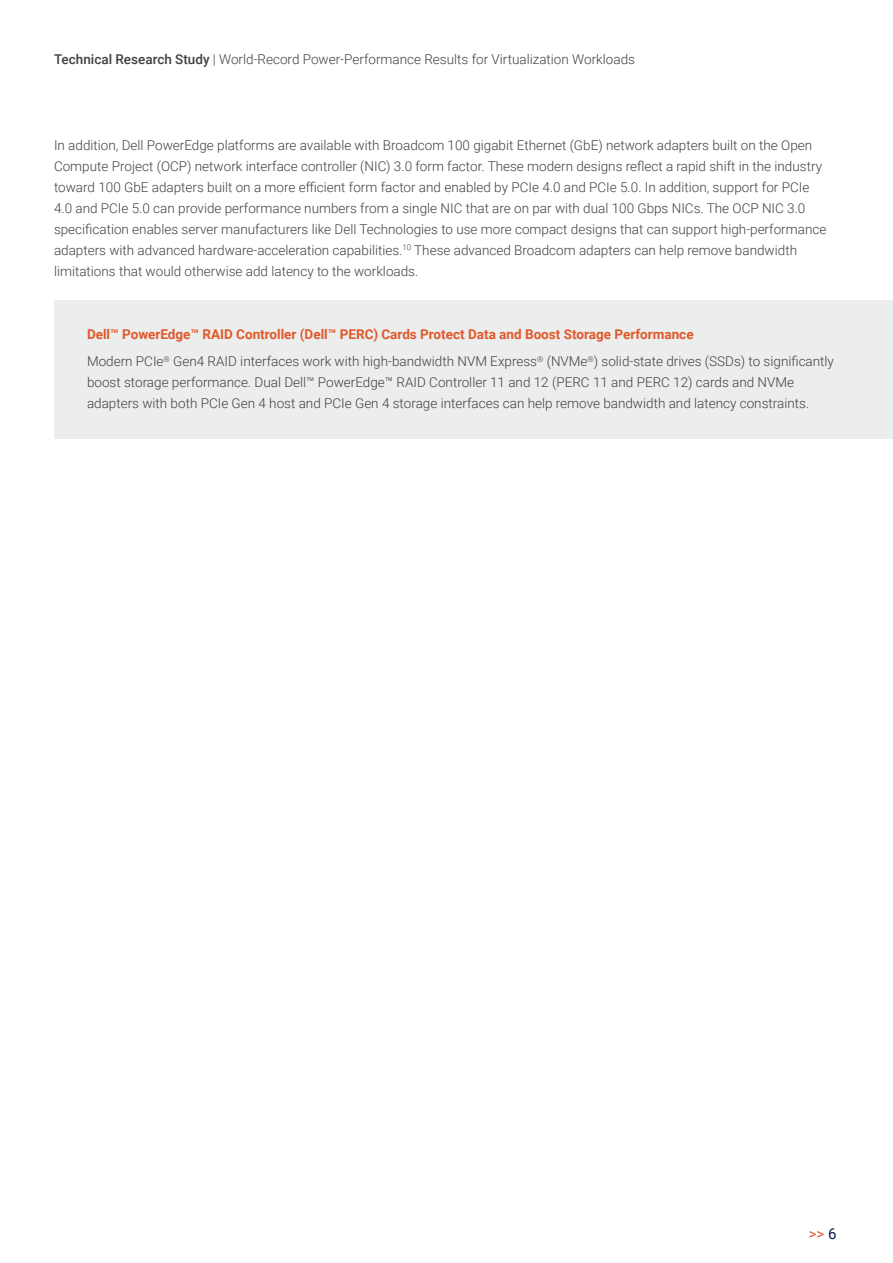
<style>
.page{position:relative;width:893px;height:1263px;background:#fff}
.page>*{position:absolute;margin:0;border:0;box-sizing:border-box;transform-origin:0 0}
.t1{font:15px "Roboto";color:#e0592a}
.P__Body_Copy{font:300 13.5px/21px "Roboto";color:#414042}
.P__H2{font:700 13.5px "Roboto";color:#e0592a}
.s1{font-weight:500}
.s2{color:#021d49}
</style>
<div class="page">
<div style="left:54px;top:301px;width:839px;height:138px;background:#eceded"></div>
<p class="P__Body_Copy" style="left:54px;top:48px;width:582px"><span class="s1">Technical Research Study</span> | World-Record Power-Performance Results for Virtualization Workloads</p>
<p class="P__Body_Copy" style="left:54px;top:134px;width:774px">In addition, Dell PowerEdge platforms are available with Broadcom 100 gigabit Ethernet (GbE) network adapters built on the Open Compute Project (OCP) network interface controller (NIC) 3.0 form factor. These modern designs reflect a rapid shift in the industry toward 100 GbE adapters built on a more efficient form factor and enabled by PCIe 4.0 and PCIe 5.0. In addition, support for PCIe 4.0 and PCIe 5.0 can provide performance numbers from a single NIC that are on par with dual 100 Gbps NICs. The OCP NIC 3.0 specification enables server manufacturers like Dell Technologies to use more compact designs that can support high-performance adapters with advanced hardware-acceleration capabilities.<sup>10</sup> These advanced Broadcom adapters can help remove bandwidth limitations that would otherwise add latency to the workloads.</p>
<p class="P__H2" style="left:87px;top:325px;width:608px">Dell™ PowerEdge™ RAID Controller (Dell™ PERC) Cards Protect Data and Boost Storage Performance</p>
<p class="P__Body_Copy" style="left:87px;top:350px;width:748px">Modern PCIe<sup>®</sup> Gen4 RAID interfaces work with high-bandwidth NVM Express<sup>®</sup> (NVMe<sup>®</sup>) solid-state drives (SSDs) to significantly boost storage performance. Dual Dell™ PowerEdge™ RAID Controller 11 and 12 (PERC 11 and PERC 12) cards and NVMe adapters with both PCIe Gen 4 host and PCIe Gen 4 storage interfaces can help remove bandwidth and latency constraints.</p>
<p class="t1" style="left:809px;top:1223px;width:29px">&gt;&gt; <span class="s2">6</span></p>
</div>
